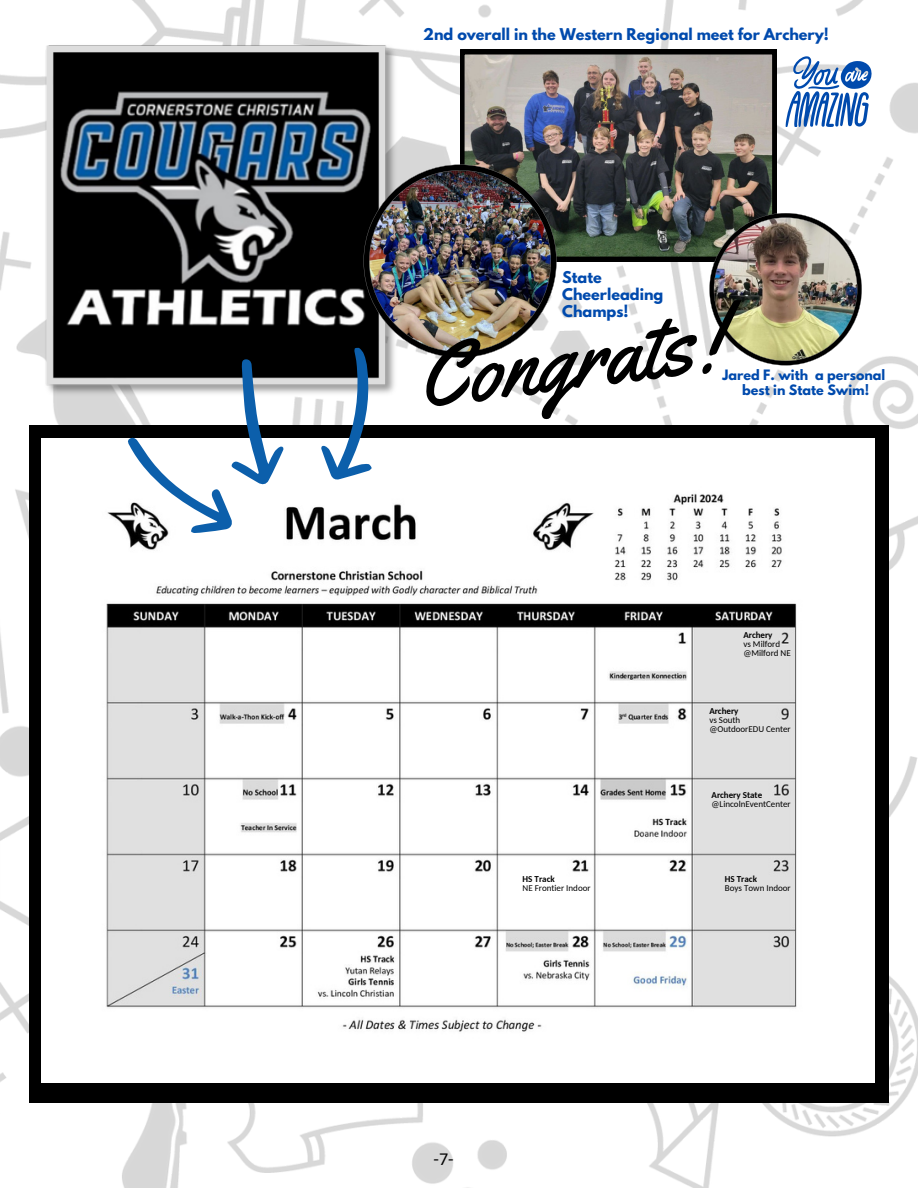
<style>
.page{position:relative;width:918px;height:1188px;background:#fff}
.page>*{position:absolute;margin:0;border:0;box-sizing:border-box;transform-origin:0 0}
.t1{font:90px "Yellowtail";color:#000}
.t2{font:18px "Carlito";color:#000}
.t3{font:700 14.4px/16.8px "League Spartan";color:#004aad}
.t4{font:700 12.75px/14.9px "League Spartan";color:#004aad;text-align:center}
.t5{font:9px "Carlito";color:#000}
.t6{font:700 9px "Carlito";color:#000}
</style>
<div class="page">
<img style="left:0;top:0;width:918px;height:1188px">
<img style="left:42px;top:41px;width:358px;height:358px">
<div style="left:29px;top:425px;width:860px;height:678px;background:#000"></div>
<img style="left:42px;top:439px;width:832px;height:643px">
<svg style="left:114px;top:329px;width:285px;height:219px;fill:#f8f8f9"></svg>
<img style="left:460px;top:50px;width:316px;height:211px">
<img style="left:709px;top:213px;width:153px;height:153px">
<img style="left:363px;top:165px;width:194px;height:193px">
<svg style="left:786px;top:56px;width:86px;height:71px"></svg>
<p class="t3" style="left:423px;top:28px;width:407px">2nd overall in the Western Regional meet for Archery!</p>
<p class="t3" style="left:562px;top:271px;width:103px">State<br>Cheerleading<br>Champs!</p>
<p class="t1" style="left:410px;top:320px;width:308px;rotate:-7deg">Congrats!</p>
<p class="t4" style="left:722px;top:369px;width:164px">Jared F. with a personal best in State Swim!</p>
<h4 class="t6" style="left:743px;top:632px;width:31px">Archery</h4>
<p class="t5" style="left:743px;top:641px;width:38px">vs Milford</p>
<p class="t5" style="left:743px;top:650px;width:49px">@Milford NE</p>
<h1 class="t6" style="left:709px;top:707px;width:31px">Archery</h1>
<h3 class="t5" style="left:709px;top:716px;width:32px">vs South</h3>
<p class="t5" style="left:709px;top:725px;width:83px">@OutdoorEDU Center</p>
<p class="t6" style="left:523px;top:875px;width:34px">HS Track</p>
<p class="t5" style="left:523px;top:884px;width:69px">NE Frontier Indoor</p>
<p class="t2" style="left:433px;top:1151px;width:22px">-7-</p>
<p class="t6" style="left:712px;top:791px;width:52px">Archery State</p>
<p class="t5" style="left:712px;top:800px;width:81px">@LincolnEventCenter</p>
<p class="t6" style="left:725px;top:875px;width:34px">HS Track</p>
<p class="t5" style="left:725px;top:884px;width:67px">Boys Town Indoor</p>
</div>
